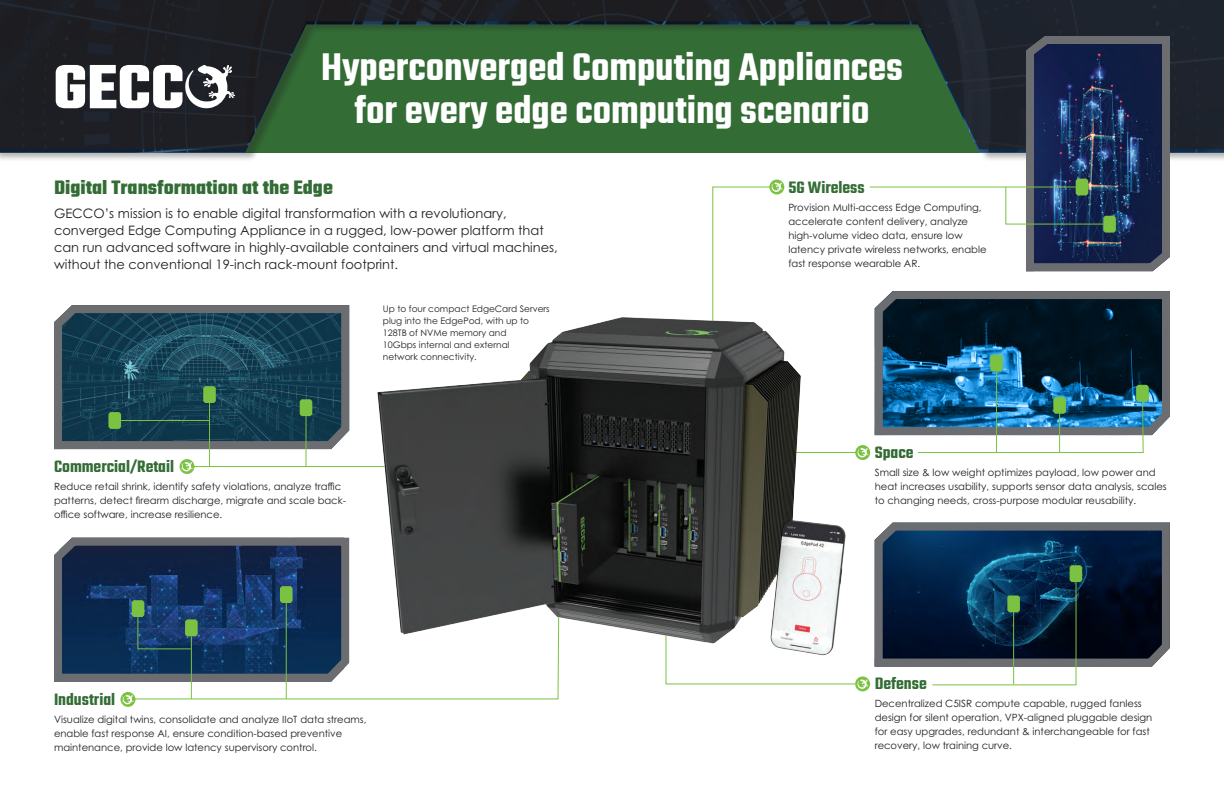
<style>
.page{position:relative;width:1224px;height:792px;background:#fff}
.page>*{position:absolute;margin:0;border:0;box-sizing:border-box;transform-origin:0 0}
.t1{font:600 42px "Teko";color:#fff}
.t2{font:700 21px "Teko";color:#336c35}
.t3{font:600 18px "Teko";color:#336c35}
.t4{font:13px/17px "Century Gothic Pro";color:#231f20}
.t5{font:10px/14px "Century Gothic Pro";color:#231f20}
.t6{font:9px/12px "Century Gothic Pro";color:#231f20}
</style>
<div class="page">
<svg style="left:180px;top:459px;width:14px;height:15px"></svg>
<svg style="left:182px;top:462px;width:11px;height:9px"></svg>
<div style="left:0;top:0;width:1224px;height:162px;background:#231f20;opacity:.4"></div>
<svg style="left:0;top:0;width:1224px;height:149px;background:#28482e"></svg>
<svg style="left:56px;top:64px;width:179px;height:44px"></svg>
<svg style="left:133px;top:690px;width:202px;height:10px"></svg>
<hr style="left:193px;top:466px;width:235px;height:1px;background:#7bc142">
<svg style="left:54px;top:305px;width:281px;height:152px;background:#2e5161"></svg>
<svg style="left:54px;top:537px;width:281px;height:153px;background:#2b4465"></svg>
<svg style="left:954px;top:291px;width:216px;height:145px;background:#173245"></svg>
<svg style="left:954px;top:522px;width:216px;height:145px;background:#182c44"></svg>
<hr style="left:870px;top:187px;width:206px;height:1px;background:#7bc142">
<hr style="left:996px;top:372px;width:1px;height:81px;background:#7bc142">
<hr style="left:191px;top:636px;width:1px;height:63px;background:#7bc142">
<hr style="left:286px;top:603px;width:1px;height:96px;background:#7bc142">
<hr style="left:306px;top:416px;width:1px;height:51px;background:#7bc142">
<hr style="left:209px;top:403px;width:1px;height:64px;background:#7bc142">
<hr style="left:121px;top:420px;width:88px;height:1px;background:#7bc142">
<svg style="left:954px;top:565px;width:128px;height:121px;background:#365364"></svg>
<svg style="left:1005px;top:32px;width:169px;height:240px;background:#374561"></svg>
<svg style="left:990px;top:355px;width:13px;height:17px"></svg>
<svg style="left:954px;top:385px;width:195px;height:68px"></svg>
<svg style="left:203px;top:386px;width:13px;height:17px"></svg>
<svg style="left:108px;top:412px;width:13px;height:17px"></svg>
<svg style="left:300px;top:399px;width:12px;height:17px"></svg>
<svg style="left:132px;top:600px;width:66px;height:50px;background:#264f68"></svg>
<svg style="left:280px;top:586px;width:13px;height:17px"></svg>
<svg style="left:121px;top:692px;width:14px;height:15px"></svg>
<svg style="left:123px;top:695px;width:11px;height:9px"></svg>
<div style="left:769px;top:180px;width:15px;height:14px;background:#7bc142;border-radius:50%"></div>
<svg style="left:712px;top:182px;width:73px;height:103px"></svg>
<img style="left:335px;top:285px;width:619px;height:415px">
<p class="t1" style="left:321px;top:41px;width:583px">Hyperconverged Computing Appliances</p>
<p class="t1" style="left:355px;top:84px;width:517px">for every edge computing scenario</p>
<p class="t2" style="left:54px;top:174px;width:280px">Digital Transformation at the Edge</p>
<p class="t4" style="left:54px;top:204px;width:505px">GECCO’s mission is to enable digital transformation with a revolutionary, converged Edge Computing Appliance in a rugged, low-power platform that can run advanced software in highly-available containers and virtual machines, without the conventional 19-inch rack-mount footprint.</p>
<p class="t6" style="left:383px;top:302px;width:168px">Up to four compact EdgeCard Servers plug into the EdgePod, with up to<br>128TB of NVMe memory and</p>
<p class="t6" style="left:383px;top:338px;width:128px">10Gbps internal and external</p>
<p class="t6" style="left:383px;top:350px;width:95px">network connectivity.</p>
<p class="t3" style="left:54px;top:455px;width:122px">Commercial/Retail</p>
<p class="t5" style="left:54px;top:479px;width:294px">Reduce retail shrink, identify safety violations, analyze traffic patterns, detect firearm discharge, migrate and scale back&shy;office software, increase resilience.</p>
<p class="t3" style="left:54px;top:688px;width:63px">Industrial</p>
<p class="t5" style="left:54px;top:712px;width:314px">Visualize digital twins, consolidate and analyze IIoT data streams, enable fast response AI, ensure condition-based preventive maintenance, provide low latency supervisory control.</p>
<p class="t3" style="left:788px;top:176px;width:78px">5G Wireless</p>
<p class="t5" style="left:788px;top:200px;width:195px">Provision Multi-access Edge Computing, accelerate content delivery, analyze</p>
<p class="t5" style="left:788px;top:228px;width:176px">high-volume video data, ensure low</p>
<p class="t5" style="left:788px;top:242px;width:200px">latency private wireless networks, enable</p>
<p class="t5" style="left:788px;top:256px;width:133px">fast response wearable AR.</p>
<p class="t3" style="left:875px;top:441px;width:40px">Space</p>
<p class="t5" style="left:875px;top:465px;width:293px">Small size &amp; low weight optimizes payload, low power and heat increases usability, supports sensor data analysis, scales to changing needs, cross-purpose modular reusability.</p>
<p class="t3" style="left:875px;top:673px;width:54px">Defense</p>
<p class="t5" style="left:875px;top:697px;width:279px">Decentralized C5ISR compute capable, rugged fanless design for silent operation, VPX-aligned pluggable design for easy upgrades, redundant &amp; interchangeable for fast recovery, low training curve.</p>
</div>
